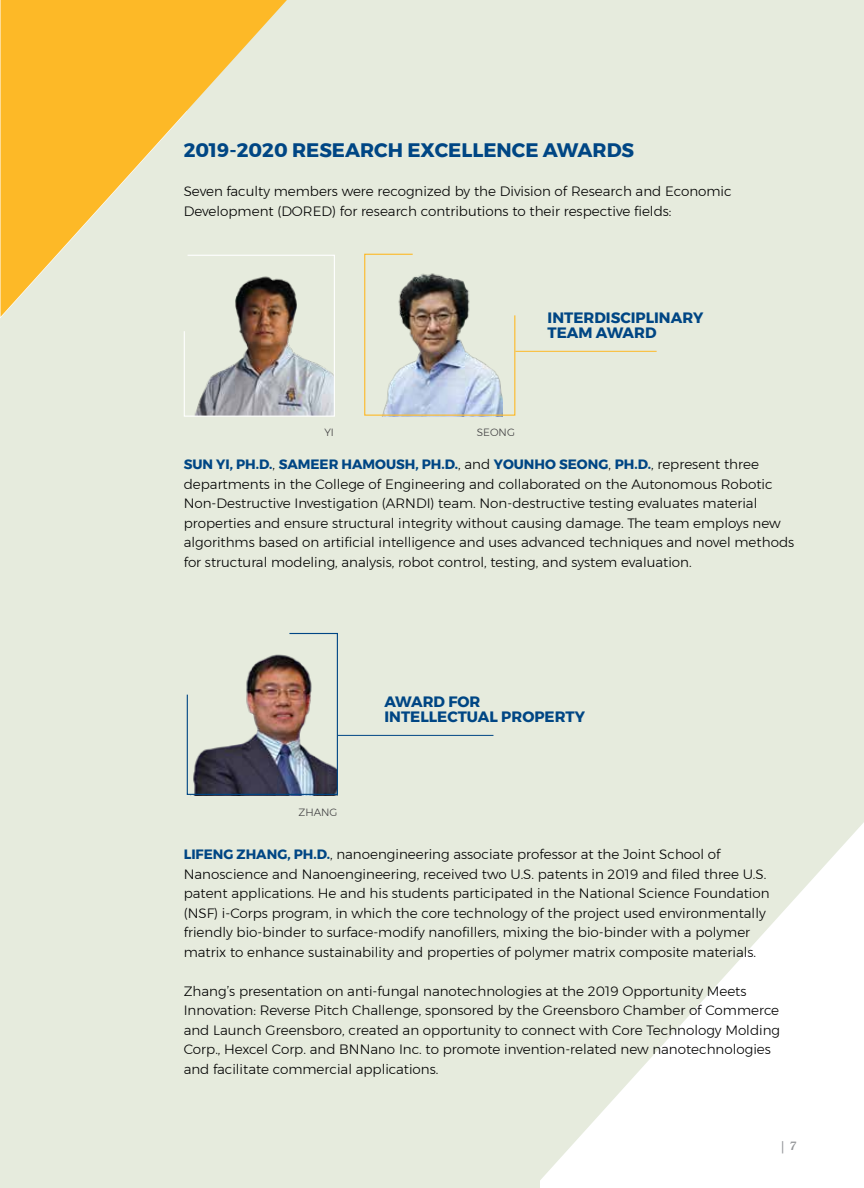
<style>
.page{position:relative;width:864px;height:1188px;background:#e6ebdd}
.page>*{position:absolute;margin:0;border:0;box-sizing:border-box;transform-origin:0 0}
.No_Spacing{font:700 19.5px "Montserrat";color:#004684}
.No_Spacing-2{font:700 15px/15px "Montserrat";color:#004684}
.No_Spacing-3{font:300 13.5px/19.5px "Montserrat";color:#000}
.t1{font:800 12px "Alfon";color:#939598}
.No_Spacing-4{font:300 10.5px "Montserrat";color:#414042}
.s1{font-weight:700;color:#004684}
.s2{font-weight:700;font-style:italic}
</style>
<div class="page">
<svg style="left:540px;top:822px;width:324px;height:366px;fill:#fff"></svg>
<svg style="left:1px;top:0;width:286px;height:317px;fill:#fdb927"></svg>
<img style="left:364px;top:253px;width:152px;height:163px">
<img style="left:186px;top:632px;width:153px;height:164px">
<img style="left:183px;top:254px;width:152px;height:163px">
<hr style="left:515px;top:351px;width:142px;height:1px;background:#fdb927">
<hr style="left:338px;top:735px;width:155px;height:1px;background:#004684">
<p class="No_Spacing" style="left:184px;top:135px;width:452px">2019-2020 RESEARCH EXCELLENCE AWARDS</p>
<p class="No_Spacing-3" style="left:184px;top:182px;width:550px">Seven faculty members were recognized by the Division of Research and Economic<br>Development (DORED) for research contributions to their respective fields:</p>
<p class="No_Spacing-4" style="left:324px;top:425px;width:11px">YI</p>
<p class="No_Spacing-2" style="left:548px;top:311px;width:157px">INTERDISCIPLINARY<br>TEAM AWARD</p>
<p class="No_Spacing-4" style="left:477px;top:425px;width:40px">SEONG</p>
<p class="No_Spacing-3" style="left:184px;top:455px;width:612px"><span class="s1">SUN YI, PH.D.</span>, <span class="s1">SAMEER HAMOUSH, PH.D.</span>, and <span class="s1">YOUNHO SEONG</span>, <span class="s1">PH.D.</span>, represent three departments in the College of Engineering and collaborated on the Autonomous Robotic Non-Destructive Investigation (ARNDI) team. Non-destructive testing evaluates material properties and ensure structural integrity without causing damage. The team employs new algorithms based on artificial intelligence and uses advanced techniques and novel methods for structural modeling, analysis, robot control, testing, and system evaluation.</p>
<p class="No_Spacing-4" style="left:298px;top:804px;width:41px">ZHANG</p>
<p class="No_Spacing-2" style="left:384px;top:695px;width:202px">AWARD FOR<br>INTELLECTUAL PROPERTY</p>
<p class="No_Spacing-3" style="left:184px;top:845px;width:587px"><span class="s1">LIFENG ZHANG, PH.D.</span>, nanoengineering associate professor at the Joint School of Nanoscience and Nanoengineering, received two U.S. patents in 2019 and filed three U.S. patent applications. He and his students participated in the National Science Foundation (NSF) i-Corps program, in which the core technology of the project used environmentally friendly bio-binder to surface-modify nanofillers, mixing the bio-binder with a polymer matrix to enhance sustainability and properties of polymer matrix composite materials.</p>
<p class="No_Spacing-3" style="left:184px;top:981px;width:598px">Zhang’s presentation on anti-fungal nanotechnologies at the 2019 Opportunity Meets Innovation: Reverse Pitch Challenge, sponsored by the Greensboro Chamber of Commerce and Launch Greensboro, created an opportunity to connect with Core Technology Molding Corp., Hexcel Corp. and BNNano Inc. to promote invention-related new nanotechnologies and facilitate commercial applications.</p>
<p class="t1" style="left:781px;top:1139px;width:17px">| <span class="s2">7</span></p>
</div>
